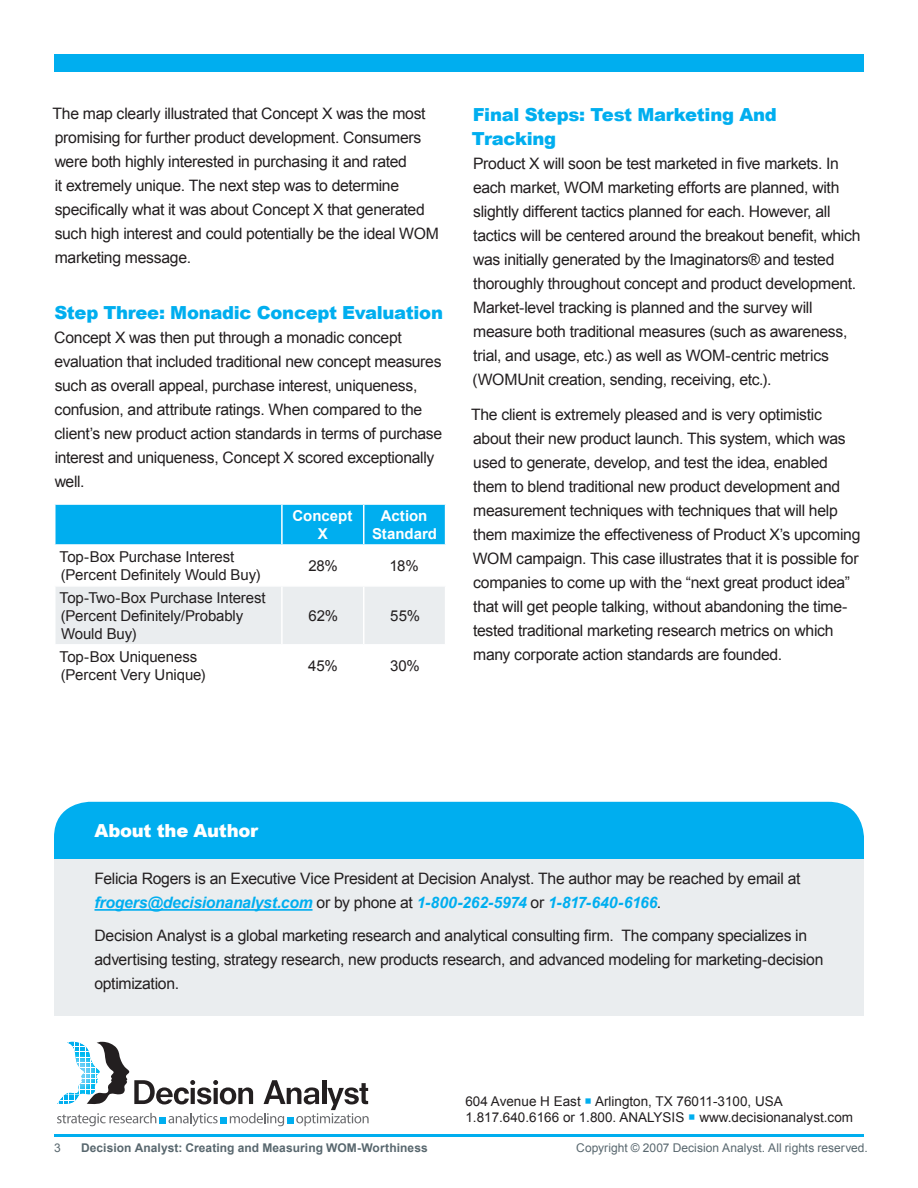
<style>
.page{position:relative;width:918px;height:1188px;background:#fff}
.page>*{position:absolute;margin:0;border:0;box-sizing:border-box;transform-origin:0 0}
.Orange_Headings{font:900 18px/24px "Arial";letter-spacing:-.015em;color:#00aeef}
.t1{font:900 18px "Arial";letter-spacing:-.015em;color:#fff}
.Paragraph_Style_1{font:15.75px/24px "Arial";letter-spacing:-.02em;color:#231f20}
.t2{font:15px/18px "Arial";letter-spacing:-.01em;color:#231f20}
.t3{font:700 15px/18px "Arial";color:#fff;text-align:center}
.t4{font:13.5px/16.2px "Arial";color:#231f20}
.t5{font:700 12px "Arial";letter-spacing:.005em;color:#58676e}
.t6{font:12px "Arial";letter-spacing:.005em;color:#58676e}
.s1{font-weight:700;font-style:italic;color:#00aeef}
.s2{color:#00aeef}
</style>
<div class="page">
<hr style="left:54px;top:1134px;width:810px;height:3px;background:#00aeef">
<div style="left:54px;top:54px;width:810px;height:18px;background:#00aeef"></div>
<div style="left:54px;top:802px;width:810px;height:103px;background:#00aeef;border-radius:36px"></div>
<div style="left:54px;top:859px;width:810px;height:157px;background:#eaedef"></div>
<hr style="left:94px;top:909px;width:219px;height:2px;background:#00aeef">
<svg style="left:57px;top:1042px;width:312px;height:84px"></svg>
<div style="left:56px;top:505px;width:389px;height:39px;background:#00aeef"></div>
<div style="left:56px;top:587px;width:389px;height:57px;background:#eaedef"></div>
<hr style="left:281px;top:505px;width:2px;height:39px;background:#fff">
<hr style="left:363px;top:505px;width:1px;height:39px;background:#fff">
<hr style="left:281px;top:587px;width:2px;height:57px;background:#fff">
<hr style="left:363px;top:587px;width:1px;height:57px;background:#fff">
<p class="Paragraph_Style_1" style="left:53px;top:102px;width:388px">The map clearly illustrated that Concept X was the most promising for further product development. Consumers were both highly interested in purchasing it and rated<br>it extremely unique. The next step was to determine specifically what it was about Concept X that generated such high interest and could potentially be the ideal WOM marketing message.</p>
<p class="Orange_Headings" style="left:54px;top:300px;width:390px">Step Three: Monadic Concept Evaluation</p>
<p class="Paragraph_Style_1" style="left:54px;top:325px;width:390px">Concept X was then put through a monadic concept evaluation that included traditional new concept measures such as overall appeal, purchase interest, uniqueness, confusion, and attribute ratings. When compared to the client’s new product action standards in terms of purchase interest and uniqueness, Concept X scored exceptionally well.</p>
<p class="t3" style="left:293px;top:507px;width:61px">Concept<br>X</p>
<p class="t3" style="left:372px;top:507px;width:66px">Action<br>Standard</p>
<p class="t2" style="left:60px;top:548px;width:176px">Top-Box Purchase Interest</p>
<p class="t2" style="left:61px;top:566px;width:201px">(Percent Definitely Would Buy)</p>
<p class="t2" style="left:308px;top:557px;width:31px">28%</p>
<p class="t2" style="left:390px;top:557px;width:31px">18%</p>
<p class="t2" style="left:60px;top:589px;width:208px">Top-Two-Box Purchase Interest (Percent Definitely/Probably<br>Would Buy)</p>
<p class="t2" style="left:60px;top:648px;width:139px">Top-Box Uniqueness</p>
<p class="t2" style="left:61px;top:666px;width:146px">(Percent Very Unique)</p>
<p class="t2" style="left:309px;top:607px;width:31px">62%</p>
<p class="t2" style="left:390px;top:607px;width:31px">55%</p>
<p class="t2" style="left:308px;top:657px;width:31px">45%</p>
<p class="t2" style="left:390px;top:657px;width:31px">30%</p>
<p class="Orange_Headings" style="left:472px;top:102px;width:307px">Final Steps: Test Marketing And<br>Tracking</p>
<p class="Paragraph_Style_1" style="left:473px;top:152px;width:390px">Product X will soon be test marketed in five markets. In each market, WOM marketing efforts are planned, with slightly different tactics planned for each. However, all tactics will be centered around the breakout benefit, which was initially generated by the Imaginators® and tested thoroughly throughout concept and product development.<br>Market-level tracking is planned and the survey will measure both traditional measures (such as awareness, trial, and usage, etc.) as well as WOM-centric metrics (WOMUnit creation, sending, receiving, etc.).</p>
<p class="Paragraph_Style_1" style="left:471px;top:402px;width:391px">The client is extremely pleased and is very optimistic about their new product launch. This system, which was used to generate, develop, and test the idea, enabled them to blend traditional new product development and measurement techniques with techniques that will help them maximize the effectiveness of Product X’s upcoming WOM campaign. This case illustrates that it is possible for companies to come up with the “next great product idea” that will get people talking, without abandoning the time&shy;tested traditional marketing research metrics on which many corporate action standards are founded.</p>
<p class="t1" style="left:94px;top:817px;width:165px">About the Author</p>
<p class="Paragraph_Style_1" style="left:94px;top:867px;width:707px">Felicia Rogers is an Executive Vice President at Decision Analyst. The author may be reached by email at <span class="s1">frogers@decisionanalyst.com</span> or by phone at <span class="s1">1-800-262-5974</span> or <span class="s1">1-817-640-6166</span>.</p>
<p class="Paragraph_Style_1" style="left:94px;top:923px;width:730px">Decision Analyst is a global marketing research and analytical consulting firm. The company specializes in advertising testing, strategy research, new products research, and advanced modeling for marketing-decision optimization.</p>
<p class="t4" style="left:465px;top:1093px;width:389px">604 Avenue H East <span class="s2">○</span> Arlington, TX 76011-3100, USA<br>1.817.640.6166 or 1.800. ANALYSIS <span class="s2">○</span> www.decisionanalyst.com</p>
<p class="t6" style="left:54px;top:1140px;width:8px">3</p>
<p class="t5" style="left:81px;top:1140px;width:348px">Decision Analyst: Creating and Measuring WOM-Worthiness</p>
<p class="t6" style="left:576px;top:1140px;width:293px">Copyright © 2007 Decision Analyst. All rights reserved.</p>
</div>
